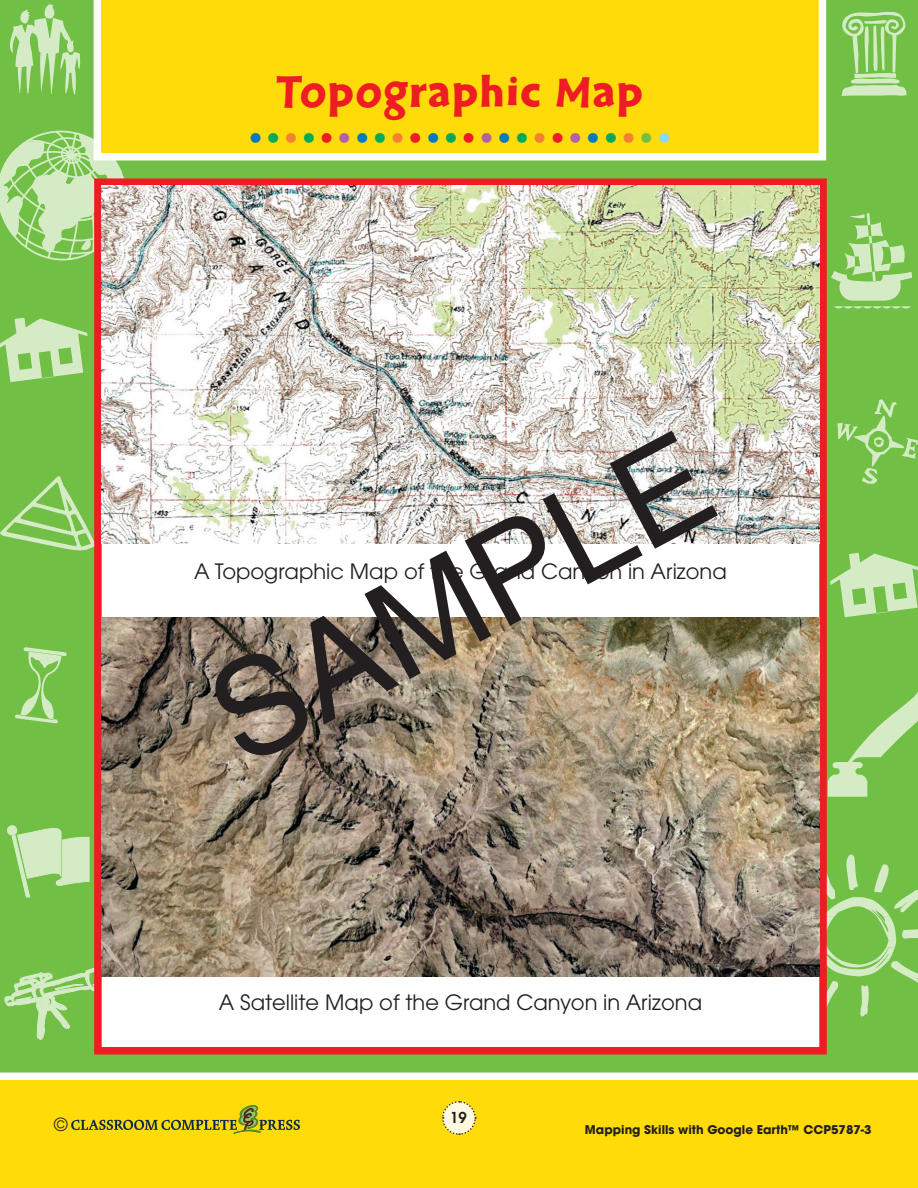
<style>
.page{position:relative;width:918px;height:1188px;background:#fff}
.page>*{position:absolute;margin:0;border:0;box-sizing:border-box;transform-origin:0 0}
.t1{font:134.25px "Helvetica";color:#231f20}
.t2{font:46.5px "Cal Sans Heavy KA";letter-spacing:.035em;color:#ee1d23}
.t3{font:700 42px "Futura";color:#00aa56}
.t4{font:21px "Avant Garde";color:#231f20}
.t5{font:18px "Avant Garde";color:#231f20}
.t6{font:600 15px "Avant Garde";color:#231f20}
.t7{font:700 12px "Avant Garde";color:#231f20}
.s1{color:#007bba}
.s2{color:#f48032}
.s3{color:#ee1d23}
.s4{color:#af63a5}
.s5{color:#71bf44}
.s6{color:#8dd7f7}
</style>
<div class="page">
<div style="left:0;top:1080px;width:918px;height:108px;background:#ffdb0a"></div>
<svg style="left:442px;top:1101px;width:35px;height:34px"></svg>
<svg style="left:71px;top:1105px;width:229px;height:28px"></svg>
<div style="left:0;top:0;width:918px;height:1073px;background:#71bf44"></div>
<svg style="left:0;top:476px;width:94px;height:76px"></svg>
<svg style="left:0;top:318px;width:88px;height:64px"></svg>
<svg style="left:841px;top:10px;width:66px;height:86px"></svg>
<svg style="left:8px;top:4px;width:73px;height:91px"></svg>
<svg style="left:5px;top:825px;width:85px;height:73px"></svg>
<svg style="left:837px;top:399px;width:81px;height:85px"></svg>
<svg style="left:831px;top:213px;width:81px;height:96px"></svg>
<svg style="left:15px;top:647px;width:52px;height:76px"></svg>
<svg style="left:4px;top:964px;width:90px;height:77px"></svg>
<svg style="left:0;top:129px;width:128px;height:133px"></svg>
<svg style="left:830px;top:553px;width:88px;height:64px"></svg>
<svg style="left:828px;top:676px;width:90px;height:121px"></svg>
<svg style="left:827px;top:855px;width:91px;height:162px"></svg>
<div style="left:94px;top:0;width:732px;height:160px;background:#ffdb0a"></div>
<div style="left:98px;top:182px;width:725px;height:869px;background:#fff"></div>
<div style="left:94px;top:178px;width:733px;height:877px;border:8px solid #ee1d23"></div>
<img style="left:102px;top:185px;width:717px;height:359px">
<img style="left:102px;top:618px;width:717px;height:359px">
<p class="t2" style="left:277px;top:65px;width:368px">TOPOGRAPHIC MAP</p>
<p class="t3" style="left:248px;top:99px;width:425px"><span class="s1">.</span>.<span class="s2">.</span>.<span class="s3">.</span><span class="s4">.</span><span class="s1">.</span>.<span class="s2">.</span><span class="s3">.</span><span class="s1">.</span>.<span class="s3">.</span><span class="s4">.</span><span class="s1">.</span>.<span class="s2">.</span><span class="s3">.</span><span class="s4">.</span><span class="s1">.</span>.<span class="s2">.</span><span class="s5">.</span><span class="s6">.</span></p>
<h1 class="t1" style="left:184px;top:657px;width:546px;rotate:-28deg">SAMPLE</h1>
<p class="t4" style="left:194px;top:559px;width:534px">A Topographic Map of the Grand Canyon in Arizona</p>
<p class="t4" style="left:219px;top:990px;width:485px">A Satellite Map of the Grand Canyon in Arizona</p>
<p class="t6" style="left:450px;top:1107px;width:18px">19</p>
<p class="t5" style="left:54px;top:1114px;width:15px">©</p>
<p class="t7" style="left:585px;top:1122px;width:288px">Mapping Skills with Google Earth™ CCP5787-3</p>
</div>
